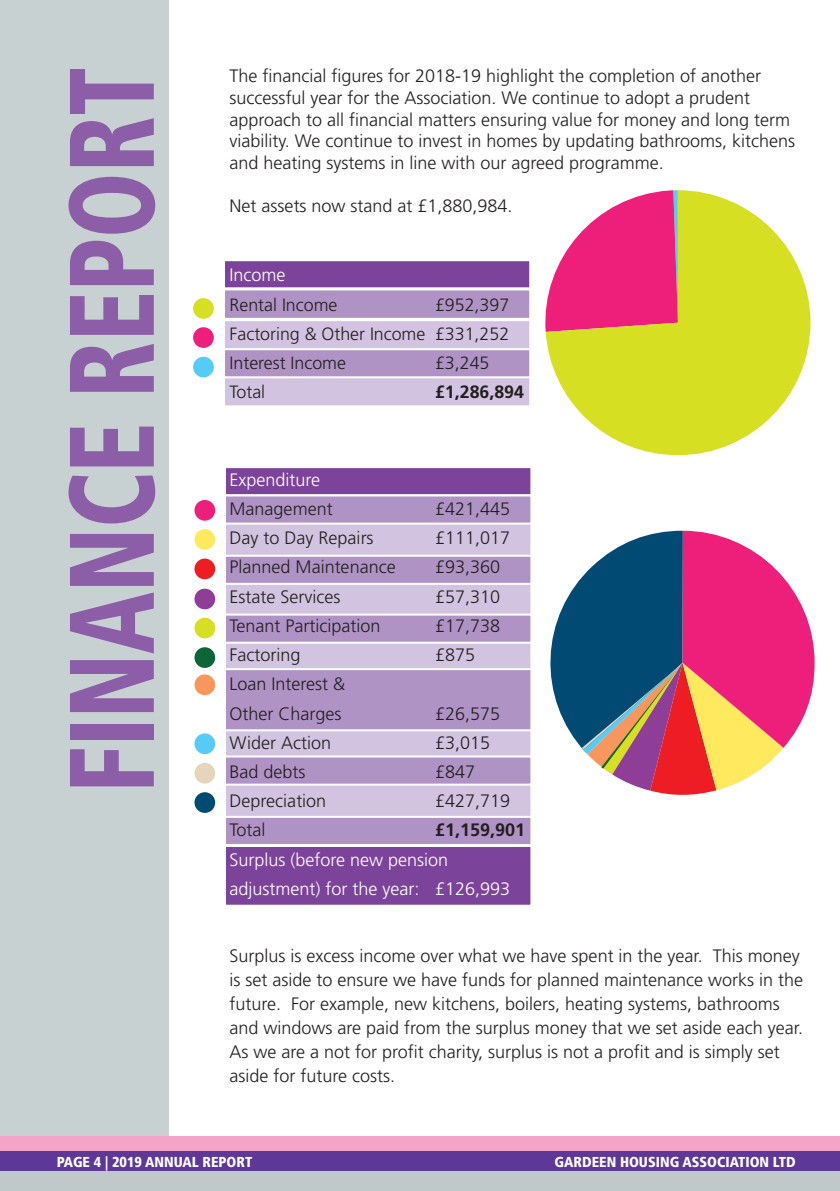
<style>
.page{position:relative;width:840px;height:1191px;background:#fff}
.page>*{position:absolute;margin:0;border:0;box-sizing:border-box;transform-origin:0 0}
.t1{font:900 condensed 120px "Frutiger";color:#8c5ea8;scale:.8 1}
.t2{font:300 18px/24px "Frutiger";color:#231f20}
.t3{font:300 18px/29.2px "Frutiger";color:#fff}
.t4{font:700 18px "Frutiger";color:#231f20}
.t5{font:300 17.8px/29.2px "Frutiger";color:#231f20;text-align:justify}
.t6{font:700 17.8px "Frutiger";color:#231f20}
.t7{font:900 condensed 14.4px "Frutiger";color:#fff}
</style>
<div class="page">
<div style="left:0;top:0;width:169px;height:1155px;background:#c8d1d1"></div>
<div style="left:225px;top:261px;width:304px;height:144px;background:#d2c4e0"></div>
<div style="left:223px;top:259px;width:308px;height:148px;border:2px solid #fff"></div>
<div style="left:226px;top:466px;width:304px;height:376px;background:#d2c4e0"></div>
<div style="left:0;top:1160px;width:839px;height:31px;background:#bfc9ca"></div>
<div style="left:0;top:1136px;width:839px;height:17px;background:#f4a4c8"></div>
<div style="left:0;top:1151px;width:839px;height:20px;background:#5d3896"></div>
<div style="left:225px;top:261px;width:304px;height:26px;background:#7b4399"></div>
<div style="left:223px;top:259px;width:308px;height:30px;border:2px solid #fff"></div>
<div style="left:223px;top:291px;width:308px;height:30px;border:2px solid #fff"></div>
<div style="left:225px;top:290px;width:304px;height:28px;background:#b093c5"></div>
<div style="left:223px;top:288px;width:308px;height:32px;border:2px solid #fff"></div>
<div style="left:226px;top:468px;width:304px;height:26px;background:#7b4399"></div>
<div style="left:224px;top:466px;width:308px;height:30px;border:2px solid #fff"></div>
<div style="left:225px;top:350px;width:304px;height:26px;background:#b093c5"></div>
<div style="left:223px;top:348px;width:308px;height:30px;border:2px solid #fff"></div>
<div style="left:226px;top:615px;width:304px;height:26px;background:#b093c5"></div>
<div style="left:224px;top:613px;width:308px;height:30px;border:2px solid #fff"></div>
<div style="left:226px;top:557px;width:304px;height:26px;background:#b093c5"></div>
<div style="left:224px;top:555px;width:308px;height:30px;border:2px solid #fff"></div>
<div style="left:226px;top:757px;width:304px;height:26px;background:#b093c5"></div>
<div style="left:224px;top:755px;width:308px;height:30px;border:2px solid #fff"></div>
<div style="left:226px;top:818px;width:304px;height:26px;background:#b093c5"></div>
<div style="left:224px;top:816px;width:308px;height:30px;border:2px solid #fff"></div>
<div style="left:226px;top:846px;width:304px;height:58px;background:#7b4399"></div>
<div style="left:224px;top:844px;width:308px;height:62px;border:2px solid #fff"></div>
<div style="left:226px;top:670px;width:304px;height:59px;background:#b093c5"></div>
<div style="left:224px;top:668px;width:308px;height:63px;border:2px solid #fff"></div>
<div style="left:226px;top:496px;width:304px;height:26px;background:#b093c5"></div>
<div style="left:224px;top:494px;width:308px;height:30px;border:2px solid #fff"></div>
<div style="left:193px;top:298px;width:21px;height:21px;background:#d6df21;border-radius:50%"></div>
<div style="left:193px;top:327px;width:21px;height:21px;background:#ee1e7b;border-radius:50%"></div>
<div style="left:193px;top:357px;width:21px;height:20px;background:#56cbf5;border-radius:50%"></div>
<div style="left:194px;top:500px;width:21px;height:20px;background:#ee1e7b;border-radius:50%"></div>
<div style="left:194px;top:529px;width:21px;height:21px;background:#ffe95f;border-radius:50%"></div>
<div style="left:194px;top:558px;width:21px;height:21px;background:#ee1d23;border-radius:50%"></div>
<div style="left:194px;top:588px;width:21px;height:21px;background:#8e3e97;border-radius:50%"></div>
<div style="left:194px;top:618px;width:21px;height:20px;background:#d6df21;border-radius:50%"></div>
<div style="left:194px;top:647px;width:21px;height:21px;background:#0c6638;border-radius:50%"></div>
<div style="left:194px;top:674px;width:21px;height:21px;background:#f7975e;border-radius:50%"></div>
<div style="left:194px;top:733px;width:21px;height:21px;background:#56cbf5;border-radius:50%"></div>
<div style="left:194px;top:763px;width:21px;height:20px;background:#e4d5bb;border-radius:50%"></div>
<div style="left:194px;top:792px;width:21px;height:21px;background:#014a73;border-radius:50%"></div>
<svg style="left:545px;top:190px;width:265px;height:265px;fill:#d6df21"></svg>
<svg style="left:550px;top:530px;width:264px;height:265px"></svg>
<h1 class="t1" style="left:64px;top:792px;width:908px;rotate:-90deg">FINANCE REPORT</h1>
<p class="t2" style="left:229px;top:67px;width:566px;line-height:21.6px">The financial figures for 2018-19 highlight the completion of another successful year for the Association. We continue to adopt a prudent approach to all financial matters ensuring value for money and long term viability. We continue to invest in homes by updating bathrooms, kitchens and heating systems in line with our agreed programme.</p>
<p class="t2" style="left:229px;top:195px;width:284px">Net assets now stand at £1,880,984.</p>
<p class="t3" style="left:229px;top:262px;width:57px">Income</p>
<p class="t5" style="left:229px;top:291px;width:109px">Rental Income</p>
<p class="t5" style="left:229px;top:291px;width:281px;text-indent:205px">£952,397<br>Factoring &amp; Other Income £331,252<br>Interest Income</p>
<p class="t5" style="left:435px;top:349px;width:56px">£3,245</p>
<p class="t5" style="left:229px;top:379px;width:37px">Total</p>
<p class="t6" style="left:435px;top:385px;width:90px">£1,286,894</p>
<p class="t3" style="left:229px;top:466px;width:92px">Expenditure</p>
<p class="t2" style="left:229px;top:498px;width:104px">Management</p>
<p class="t2" style="left:435px;top:498px;width:76px">£421,445</p>
<p class="t2" style="left:229px;top:527px;width:145px">Day to Day Repairs</p>
<p class="t2" style="left:435px;top:527px;width:76px">£111,017</p>
<p class="t2" style="left:229px;top:556px;width:167px">Planned Maintenance</p>
<p class="t2" style="left:435px;top:556px;width:66px">£93,360</p>
<p class="t2" style="left:229px;top:586px;width:112px">Estate Services</p>
<p class="t2" style="left:435px;top:586px;width:66px">£57,310</p>
<p class="t2" style="left:229px;top:615px;width:152px">Tenant Participation</p>
<p class="t2" style="left:435px;top:615px;width:66px">£17,738</p>
<p class="t2" style="left:229px;top:644px;width:72px">Factoring</p>
<p class="t2" style="left:435px;top:644px;width:41px">£875</p>
<p class="t2" style="left:229px;top:671px;width:117px;line-height:29.2px">Loan Interest &amp;<br>Other Charges</p>
<p class="t2" style="left:435px;top:702px;width:66px">£26,575</p>
<p class="t2" style="left:229px;top:732px;width:103px">Wider Action</p>
<p class="t2" style="left:435px;top:732px;width:56px">£3,015</p>
<p class="t2" style="left:229px;top:761px;width:77px">Bad debts</p>
<p class="t2" style="left:435px;top:761px;width:41px">£847</p>
<p class="t2" style="left:229px;top:790px;width:98px">Depreciation</p>
<p class="t2" style="left:435px;top:790px;width:76px">£427,719</p>
<p class="t2" style="left:229px;top:819px;width:37px">Total</p>
<p class="t4" style="left:435px;top:823px;width:91px">£1,159,901</p>
<p class="t3" style="left:229px;top:846px;width:282px">Surplus (before new pension adjustment) for the year: £126,993</p>
<p class="t2" style="left:229px;top:945px;width:575px">Surplus is excess income over what we have spent in the year. This money is set aside to ensure we have funds for planned maintenance works in the future. For example, new kitchens, boilers, heating systems, bathrooms and windows are paid from the surplus money that we set aside each year.<br>As we are a not for profit charity, surplus is not a profit and is simply set aside for future costs.</p>
<p class="t7" style="left:57px;top:1156px;width:197px">PAGE 4 | 2019 ANNUAL REPORT</p>
<p class="t7" style="left:554px;top:1156px;width:242px">GARDEEN HOUSING ASSOCIATION LTD</p>
</div>
